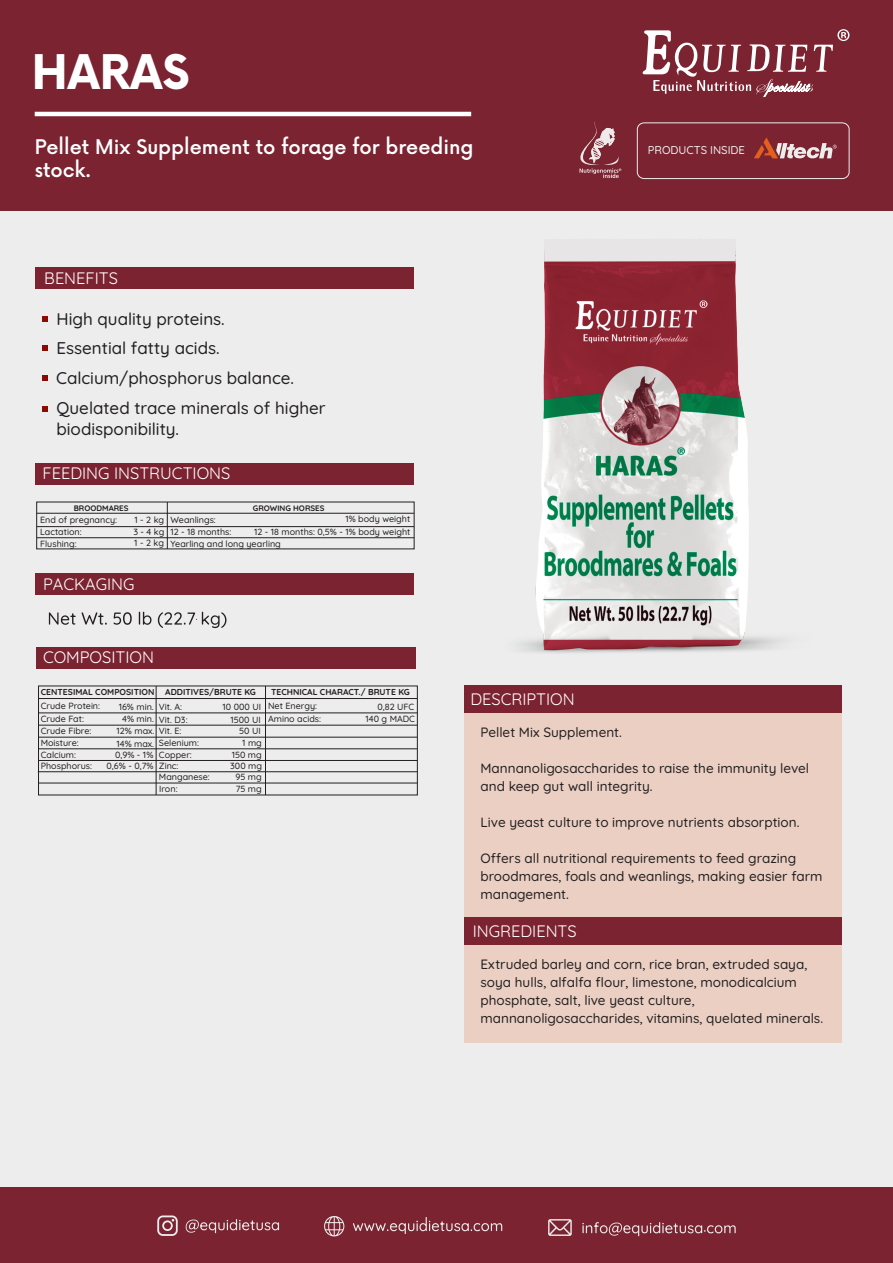
<style>
.page{position:relative;width:893px;height:1263px;background:#fff}
.page>*{position:absolute;margin:0;border:0;box-sizing:border-box;transform-origin:0 0}
.t1{font:700 46.5px "Now";color:#fff}
.t2{font:500 19.65px/23.7px "Now";color:#fff}
.t3{font:500 16.95px/29.8px "Quicksand";color:#231f20}
.t4{font:16.65px "Quicksand";color:#fff}
.t5{font:500 13.5px/18px "Quicksand";color:#231f20}
.t6{font:500 11.4px "Quicksand";color:#ecedec}
.t7{font:500 9px/11.9px "Quicksand";color:#231f20}
.t8{font:700 8.7px "Quicksand";color:#231f20}
.t9{font:700 7.95px "Quicksand";color:#231f20}
</style>
<div class="page">
<div style="left:0;top:203px;width:893px;height:1059px;background:#ecedec"></div>
<div style="left:0;top:0;width:893px;height:211px;background:#7b2331"></div>
<div style="left:35px;top:267px;width:379px;height:22px;background:#7b2331"></div>
<div style="left:35px;top:463px;width:378px;height:21px;background:#7b2331"></div>
<div style="left:35px;top:573px;width:379px;height:21px;background:#7b2331"></div>
<div style="left:36px;top:647px;width:380px;height:21px;background:#7b2331"></div>
<hr style="left:35px;top:112px;width:436px;height:4px;background:#fff">
<div style="left:637px;top:122px;width:212px;height:57px;border:1px solid #ecedec;border-radius:7px"></div>
<svg style="left:754px;top:137px;width:83px;height:22px"></svg>
<div style="left:464px;top:712px;width:377px;height:331px;background:#ebcfc2"></div>
<div style="left:0;top:1187px;width:893px;height:76px;background:#7b2331"></div>
<svg style="left:324px;top:1216px;width:20px;height:20px"></svg>
<svg style="left:582px;top:1222px;width:154px;height:14px"></svg>
<svg style="left:353px;top:1217px;width:149px;height:17px"></svg>
<svg style="left:186px;top:1219px;width:93px;height:14px"></svg>
<svg style="left:548px;top:1219px;width:24px;height:17px"></svg>
<svg style="left:157px;top:1215px;width:21px;height:21px"></svg>
<svg style="left:579px;top:122px;width:42px;height:55px"></svg>
<div style="left:464px;top:917px;width:377px;height:28px;background:#7b2331"></div>
<svg style="left:642px;top:29px;width:207px;height:67px"></svg>
<img style="left:240px;top:177px;width:607px;height:536px">
<svg style="left:42px;top:345px;width:5px;height:5px"></svg>
<svg style="left:42px;top:375px;width:5px;height:6px"></svg>
<svg style="left:42px;top:406px;width:5px;height:6px"></svg>
<svg style="left:42px;top:316px;width:5px;height:5px"></svg>
<hr style="left:37px;top:513px;width:377px;height:1px;background:#231f20">
<hr style="left:37px;top:526px;width:377px;height:1px;background:#231f20">
<hr style="left:37px;top:537px;width:377px;height:1px;background:#231f20">
<hr style="left:167px;top:502px;width:1px;height:47px;background:#231f20">
<svg style="left:49px;top:612px;width:27px;height:13px"></svg>
<svg style="left:82px;top:612px;width:25px;height:13px"></svg>
<svg style="left:114px;top:612px;width:18px;height:13px"></svg>
<svg style="left:139px;top:612px;width:12px;height:13px"></svg>
<svg style="left:158px;top:612px;width:68px;height:16px"></svg>
<hr style="left:39px;top:698px;width:378px;height:1px;background:#231f20">
<hr style="left:39px;top:712px;width:378px;height:1px;background:#231f20">
<hr style="left:39px;top:725px;width:378px;height:1px;background:#231f20">
<hr style="left:38px;top:737px;width:379px;height:1px;background:#231f20">
<hr style="left:39px;top:748px;width:378px;height:1px;background:#231f20">
<hr style="left:39px;top:760px;width:378px;height:1px;background:#231f20">
<hr style="left:156px;top:686px;width:1px;height:109px;background:#231f20">
<hr style="left:265px;top:686px;width:1px;height:109px;background:#231f20">
<hr style="left:38px;top:771px;width:379px;height:1px;background:#231f20">
<hr style="left:39px;top:783px;width:378px;height:1px;background:#231f20">
<h1 class="t1" style="left:32px;top:38px;width:159px">HARAS</h1>
<h2 class="t2" style="left:35px;top:133px;width:441px">Pellet Mix Supplement to forage for breeding stock.</h2>
<p class="t4" style="left:44px;top:266px;width:75px">BENEFITS</p>
<p class="t3" style="left:56px;top:302px;width:170px">High quality proteins.</p>
<p class="t3" style="left:56px;top:332px;width:271px">Essential fatty acids.<br>Calcium/phosphorus balance.<br>Quelated trace minerals of higher</p>
<p class="t3" style="left:56px;top:412px;width:124px">biodisponibility.</p>
<p class="t4" style="left:42px;top:460px;width:189px">FEEDING INSTRUCTIONS</p>
<p class="t9" style="left:74px;top:502px;width:56px">BROODMARES</p>
<p class="t7" style="left:40px;top:512px;width:79px;line-height:12.5px">End of pregnancy:<br>Lactation:</p>
<p class="t9" style="left:253px;top:502px;width:73px">GROWING HORSES</p>
<p class="t7" style="left:254px;top:512px;width:158px;line-height:12.8px;text-align:right">1% body weight<br>12 - 18 months: 0,5% - 1% body weight</p>
<p class="t7" style="left:170px;top:512px;width:63px;line-height:12.5px;text-indent:-36px">1 - 2 kg Weanlings:<br>12 - 18 months:</p>
<p class="t7" style="left:170px;top:537px;width:112px">Yearling and long yearling</p>
<p class="t7" style="left:133px;top:525px;width:33px">3 - 4 kg</p>
<p class="t7" style="left:134px;top:536px;width:31px">1 - 2 kg</p>
<p class="t7" style="left:40px;top:537px;width:38px">Flushing:</p>
<p class="t4" style="left:43px;top:571px;width:93px">PACKAGING</p>
<p class="t4" style="left:43px;top:644px;width:113px">COMPOSITION</p>
<p class="t6" style="left:648px;top:141px;width:99px">PRODUCTS INSIDE</p>
<p class="t8" style="left:165px;top:686px;width:92px">ADDITIVES/BRUTE KG</p>
<p class="t8" style="left:271px;top:686px;width:140px">TECHNICAL CHARACT./ BRUTE KG</p>
<p class="t8" style="left:41px;top:685px;width:115px">CENTESIMAL COMPOSITION</p>
<p class="t7" style="left:41px;top:699px;width:61px">Crude Protein:</p>
<p class="t7" style="left:268px;top:699px;width:51px">Net Energy:</p>
<p class="t7" style="left:378px;top:699px;width:38px">0,82 UFC</p>
<p class="t7" style="left:268px;top:712px;width:54px">Amino acids:</p>
<p class="t7" style="left:366px;top:712px;width:51px">140 g MADC</p>
<p class="t7" style="left:41px;top:712px;width:53px">Crude Fat:<br>Crude Fibre:<br>Moisture:<br>Calcium:<br>Phosphorus:</p>
<p class="t7" style="left:117px;top:700px;width:39px;text-align:center">16% min.<br>4% min.<br>12% max.<br>14% max.</p>
<p class="t7" style="left:159px;top:700px;width:25px">Vit. A:</p>
<p class="t7" style="left:223px;top:700px;width:40px">10 000 UI</p>
<p class="t7" style="left:159px;top:712px;width:30px">Vit. D3:</p>
<p class="t7" style="left:231px;top:712px;width:32px">1500 UI</p>
<p class="t7" style="left:159px;top:724px;width:24px">Vit. E:</p>
<p class="t7" style="left:239px;top:724px;width:23px">50 UI</p>
<p class="t7" style="left:159px;top:736px;width:42px">Selenium:</p>
<p class="t7" style="left:242px;top:736px;width:21px">1 mg</p>
<p class="t7" style="left:159px;top:748px;width:34px">Copper:</p>
<p class="t7" style="left:232px;top:748px;width:32px">150 mg</p>
<p class="t7" style="left:159px;top:759px;width:21px">Zinc:</p>
<p class="t7" style="left:230px;top:759px;width:33px">300 mg</p>
<p class="t7" style="left:159px;top:770px;width:52px">Manganese:</p>
<p class="t7" style="left:235px;top:770px;width:28px">95 mg</p>
<p class="t7" style="left:159px;top:782px;width:20px">Iron:</p>
<p class="t7" style="left:236px;top:782px;width:28px">75 mg</p>
<p class="t7" style="left:107px;top:748px;width:48px;line-height:11.4px;text-align:right">0,9% - 1%<br>0,6% - 0,7%</p>
<p class="t4" style="left:470px;top:686px;width:106px">DESCRIPTION</p>
<p class="t5" style="left:480px;top:722px;width:143px">Pellet Mix Supplement.</p>
<p class="t5" style="left:480px;top:758px;width:330px">Mannanoligosaccharides to raise the immunity level and keep gut wall integrity.</p>
<p class="t5" style="left:480px;top:812px;width:320px">Live yeast culture to improve nutrients absorption.</p>
<p class="t5" style="left:480px;top:848px;width:344px">Offers all nutritional requirements to feed grazing broodmares, foals and weanlings, making easier farm management.</p>
<p class="t4" style="left:473px;top:918px;width:106px">INGREDIENTS</p>
<p class="t5" style="left:480px;top:954px;width:344px">Extruded barley and corn, rice bran, extruded saya, soya hulls, alfalfa flour, limestone, monodicalcium phosphate, salt, live yeast culture, mannanoligosaccharides, vitamins, quelated minerals.</p>
</div>
